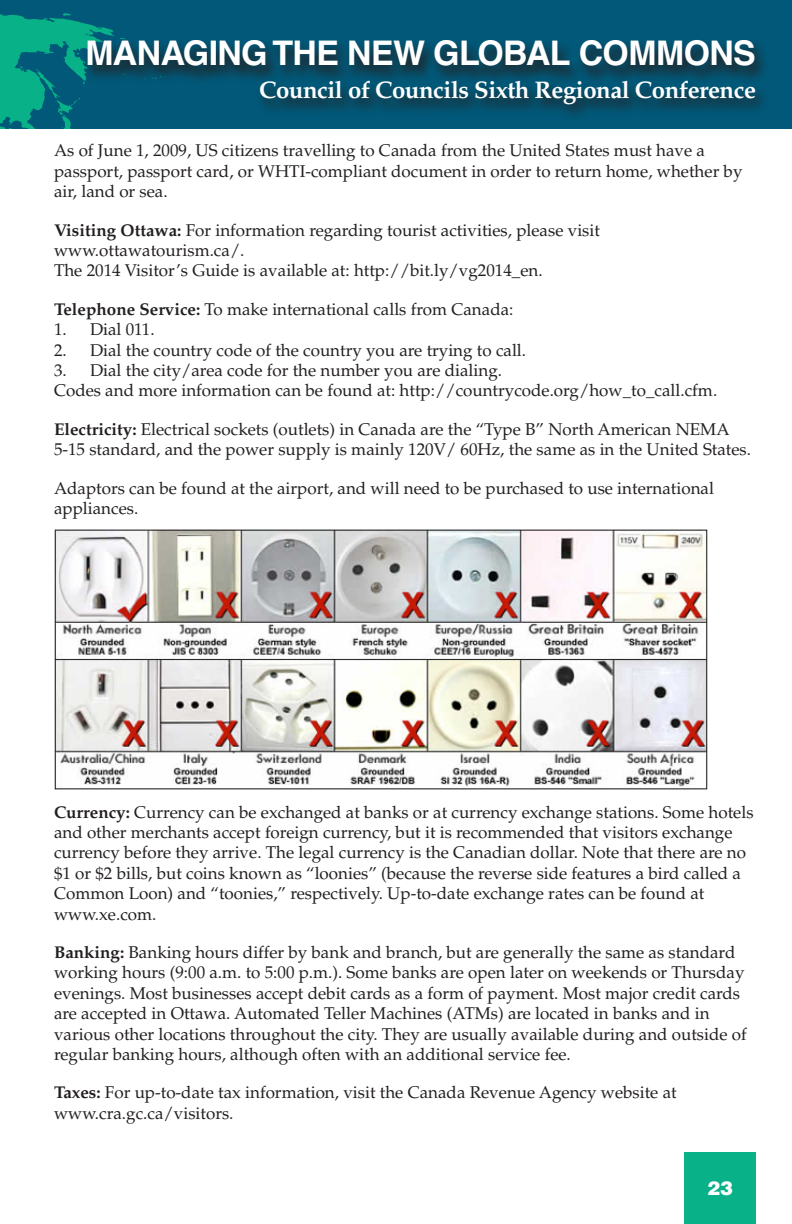
<style>
.page{position:relative;width:792px;height:1224px;background:#fff}
.page>*{position:absolute;margin:0;border:0;box-sizing:border-box;transform-origin:0 0}
.t1{font:700 34px "Helvetica LT Std";letter-spacing:-.02em;color:#fff}
.t2{font:700 24px "Palatino LT Std";letter-spacing:-.02em;color:#fff}
.t3{font:900 19.2px "Helvetica LT Std";color:#fff}
.t4{font:17px/20.4px "Palatino LT Std";color:#231f20}
.s1{font-weight:700}
</style>
<div class="page">
<div style="left:0;top:0;width:792px;height:128px;background:#015878"></div>
<div style="left:684px;top:1152px;width:72px;height:72px;background:#09b188"></div>
<svg style="left:0;top:13px;width:115px;height:115px"></svg>
<svg style="left:82px;top:38px;width:682px;height:85px"></svg>
<img style="left:54px;top:529px;width:654px;height:261px">
<h1 class="t1" style="left:85px;top:33px;width:672px">MANAGING THE NEW GLOBAL COMMONS</h1>
<h2 class="t2" style="left:259px;top:76px;width:498px">Council of Councils Sixth Regional Conference</h2>
<p class="t4" style="left:54px;top:141px;width:690px">As of June 1, 2009, US citizens travelling to Canada from the United States must have a passport, passport card, or WHTI-compliant document in order to return home, whether by air, land or sea.</p>
<p class="t4" style="left:54px;top:220px;width:548px"><span class="s1">Visiting Ottawa:</span> For information regarding tourist activities, please visit www.ottawatourism.ca/.<br>The 2014 Visitor’s Guide is available at: http://bit.ly/vg2014_en.</p>
<p class="t4" style="left:54px;top:299px;width:461px"><span class="s1">Telephone Service:</span> To make international calls from Canada:</p>
<p class="t4" style="left:54px;top:319px;width:102px">1. Dial 011.</p>
<p class="t4" style="left:54px;top:340px;width:474px">2. Dial the country code of the country you are trying to call.</p>
<p class="t4" style="left:54px;top:360px;width:665px">3. Dial the city/area code for the number you are dialing.<br>Codes and more information can be found at: http://countrycode.org/how_to_call.cfm.</p>
<p class="t4" style="left:54px;top:419px;width:699px"><span class="s1">Electricity:</span> Electrical sockets (outlets) in Canada are the “Type B” North American NEMA<br>5-15 standard, and the power supply is mainly 120V/ 60Hz, the same as in the United States.</p>
<p class="t4" style="left:54px;top:478px;width:662px">Adaptors can be found at the airport, and will need to be purchased to use international appliances.</p>
<p class="t4" style="left:54px;top:802px;width:701px"><span class="s1">Currency:</span> Currency can be exchanged at banks or at currency exchange stations. Some hotels and other merchants accept foreign currency, but it is recommended that visitors exchange currency before they arrive. The legal currency is the Canadian dollar. Note that there are no $1 or $2 bills, but coins known as “loonies” (because the reverse side features a bird called a Common Loon) and “toonies,” respectively. Up-to-date exchange rates can be found at www.xe.com.</p>
<p class="t4" style="left:54px;top:942px;width:694px"><span class="s1">Banking:</span> Banking hours differ by bank and branch, but are generally the same as standard working hours (9:00 a.m. to 5:00 p.m.). Some banks are open later on weekends or Thursday evenings. Most businesses accept debit cards as a form of payment. Most major credit cards are accepted in Ottawa. Automated Teller Machines (ATMs) are located in banks and in various other locations throughout the city. They are usually available during and outside of regular banking hours, although often with an additional service fee.</p>
<p class="t4" style="left:54px;top:1083px;width:624px"><span class="s1">Taxes:</span> For up-to-date tax information, visit the Canada Revenue Agency website at www.cra.gc.ca/visitors.</p>
<p class="t3" style="left:707px;top:1175px;width:27px">23</p>
</div>
